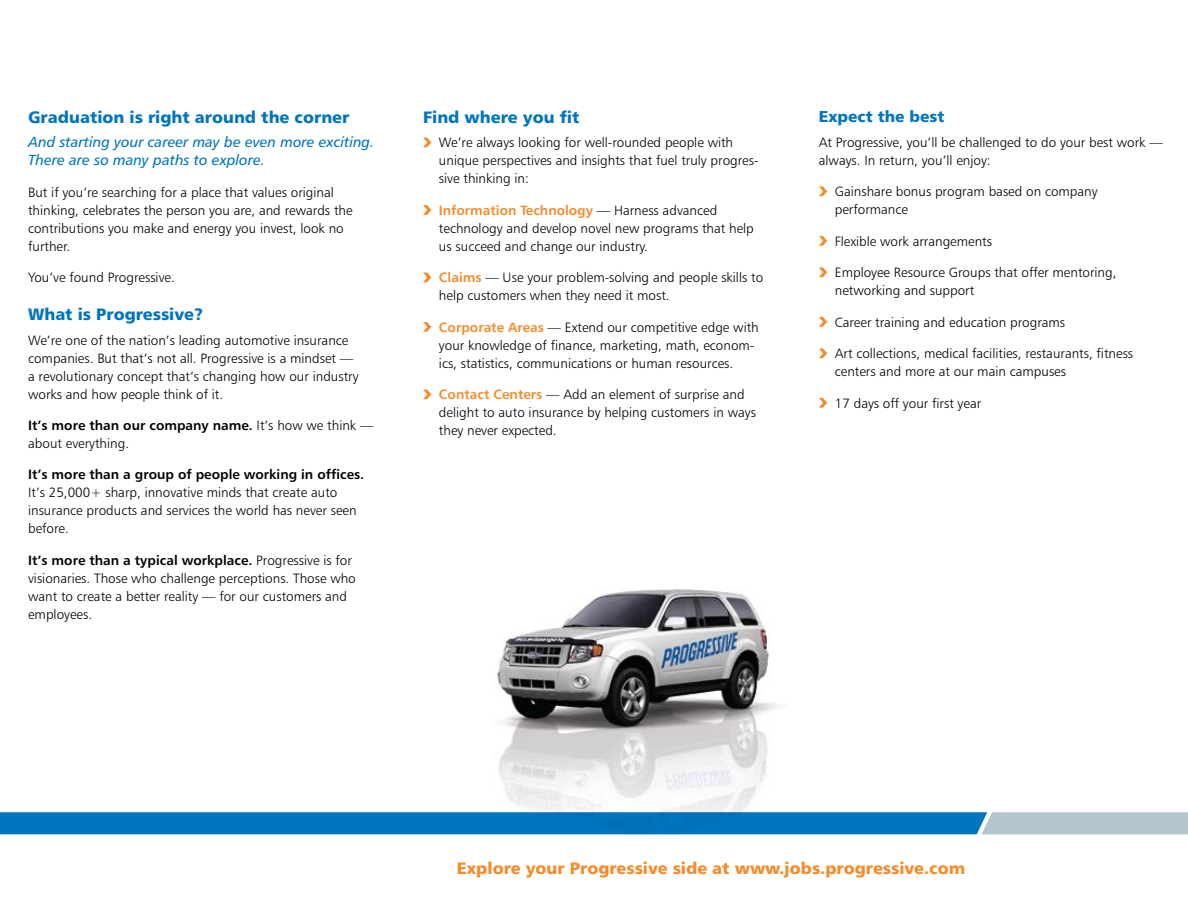
<style>
.page{position:relative;width:1188px;height:918px;background:#fff}
.page>*{position:absolute;margin:0;border:0;box-sizing:border-box;transform-origin:0 0}
.t1{font:16.5px "Humanist 777 BT Black B";color:#0075bf}
.t2{font:16.5px "Humanist 777 BT Black B";color:#f68b29}
.t3{font:15.75px "Humanist 777 BT Black B";color:#0075bf}
.t4{font:14.7px/18px "Humanist 777 BT Italic B";color:#0075bf}
.t5{font:13.5px/18px "Humanist 777 BT Light B";color:#000}
.t6{font:13.5px "Humanist 777 BT Bold B";color:#000}
.t7{font:13.5px "Humanist 777 BT Bold B";color:#f68b29}
.s1{font-family:"Humanist 777 BT Light B"}
.s2{font-family:"Humanist 777 BT Light B";color:#000}
.s3{font-family:"Humanist 777 BT Bold B";color:#f68b29}
</style>
<div class="page">
<img style="left:442px;top:588px;width:378px;height:247px">
<svg style="left:0;top:812px;width:1188px;height:22px;background:#2184c2"></svg>
<svg style="left:423px;top:138px;width:8px;height:9px"></svg>
<svg style="left:423px;top:205px;width:8px;height:10px"></svg>
<svg style="left:423px;top:273px;width:8px;height:9px"></svg>
<svg style="left:423px;top:322px;width:8px;height:10px"></svg>
<svg style="left:423px;top:390px;width:8px;height:9px"></svg>
<svg style="left:819px;top:186px;width:8px;height:10px"></svg>
<svg style="left:819px;top:236px;width:8px;height:10px"></svg>
<svg style="left:819px;top:267px;width:8px;height:10px"></svg>
<svg style="left:819px;top:317px;width:8px;height:10px"></svg>
<svg style="left:819px;top:348px;width:8px;height:10px"></svg>
<svg style="left:819px;top:398px;width:8px;height:10px"></svg>
<p class="t1" style="left:28px;top:106px;width:323px">Graduation is right around the corner</p>
<p class="t4" style="left:28px;top:133px;width:348px">And starting your career may be even more exciting.<br>There are so many paths to explore.</p>
<p class="t5" style="left:28px;top:183px;width:326px">But if you’re searching for a place that values original thinking, celebrates the person you are, and rewards the contributions you make and energy you invest, look no further.</p>
<p class="t5" style="left:28px;top:268px;width:148px">You’ve found Progressive.</p>
<p class="t1" style="left:28px;top:303px;width:177px">What is Progressive?</p>
<p class="t5" style="left:28px;top:331px;width:332px">We’re one of the nation’s leading automotive insurance companies. But that’s not all. Progressive is a mindset — a revolutionary concept that’s changing how our industry works and how people think of it.</p>
<p class="t6" style="left:28px;top:417px;width:347px">It’s more than our company name. <span class="s1">It’s how we think —</span></p>
<p class="t5" style="left:28px;top:434px;width:103px">about everything.</p>
<p class="t6" style="left:28px;top:466px;width:338px">It’s more than a group of people working in offices.</p>
<p class="t5" style="left:28px;top:484px;width:330px">It’s 25,000+ sharp, innovative minds that create auto insurance products and services the world has never seen before.</p>
<p class="t6" style="left:28px;top:552px;width:325px">It’s more than a typical workplace. <span class="s1">Progressive is for</span></p>
<p class="t5" style="left:28px;top:569px;width:329px">visionaries. Those who challenge perceptions. Those who want to create a better reality — for our customers and employees.</p>
<p class="t1" style="left:423px;top:106px;width:158px">Find where you fit</p>
<p class="t5" style="left:439px;top:133px;width:321px">We’re always looking for well-rounded people with unique perspectives and insights that fuel truly progres&shy;sive thinking in:</p>
<p class="t7" style="left:439px;top:202px;width:280px">Information Technology <span class="s2">— Harness advanced</span></p>
<p class="t5" style="left:439px;top:219px;width:316px">technology and develop novel new programs that help us succeed and change our industry.</p>
<p class="t5" style="left:439px;top:268px;width:326px"><span class="s3">Claims</span> — Use your problem-solving and people skills to help customers when they need it most.</p>
<p class="t5" style="left:439px;top:318px;width:321px"><span class="s3">Corporate Areas</span> — Extend our competitive edge with your knowledge of finance, marketing, math, econom&shy;ics, statistics, communications or human resources.</p>
<p class="t5" style="left:439px;top:385px;width:318px"><span class="s3">Contact Centers</span> — Add an element of surprise and delight to auto insurance by helping customers in ways they never expected.</p>
<p class="t3" style="left:819px;top:106px;width:127px">Expect the best</p>
<p class="t5" style="left:819px;top:133px;width:346px">At Progressive, you’ll be challenged to do your best work — always. In return, you’ll enjoy:</p>
<p class="t5" style="left:835px;top:182px;width:264px">Gainshare bonus program based on company performance</p>
<p class="t5" style="left:835px;top:232px;width:159px">Flexible work arrangements</p>
<p class="t5" style="left:835px;top:263px;width:283px">Employee Resource Groups that offer mentoring, networking and support</p>
<p class="t5" style="left:835px;top:313px;width:232px">Career training and education programs</p>
<p class="t5" style="left:835px;top:344px;width:300px">Art collections, medical facilities, restaurants, fitness centers and more at our main campuses</p>
<p class="t5" style="left:835px;top:394px;width:148px">17 days off your first year</p>
<p class="t2" style="left:457px;top:858px;width:510px">Explore your Progressive side at www.jobs.progressive.com</p>
</div>
